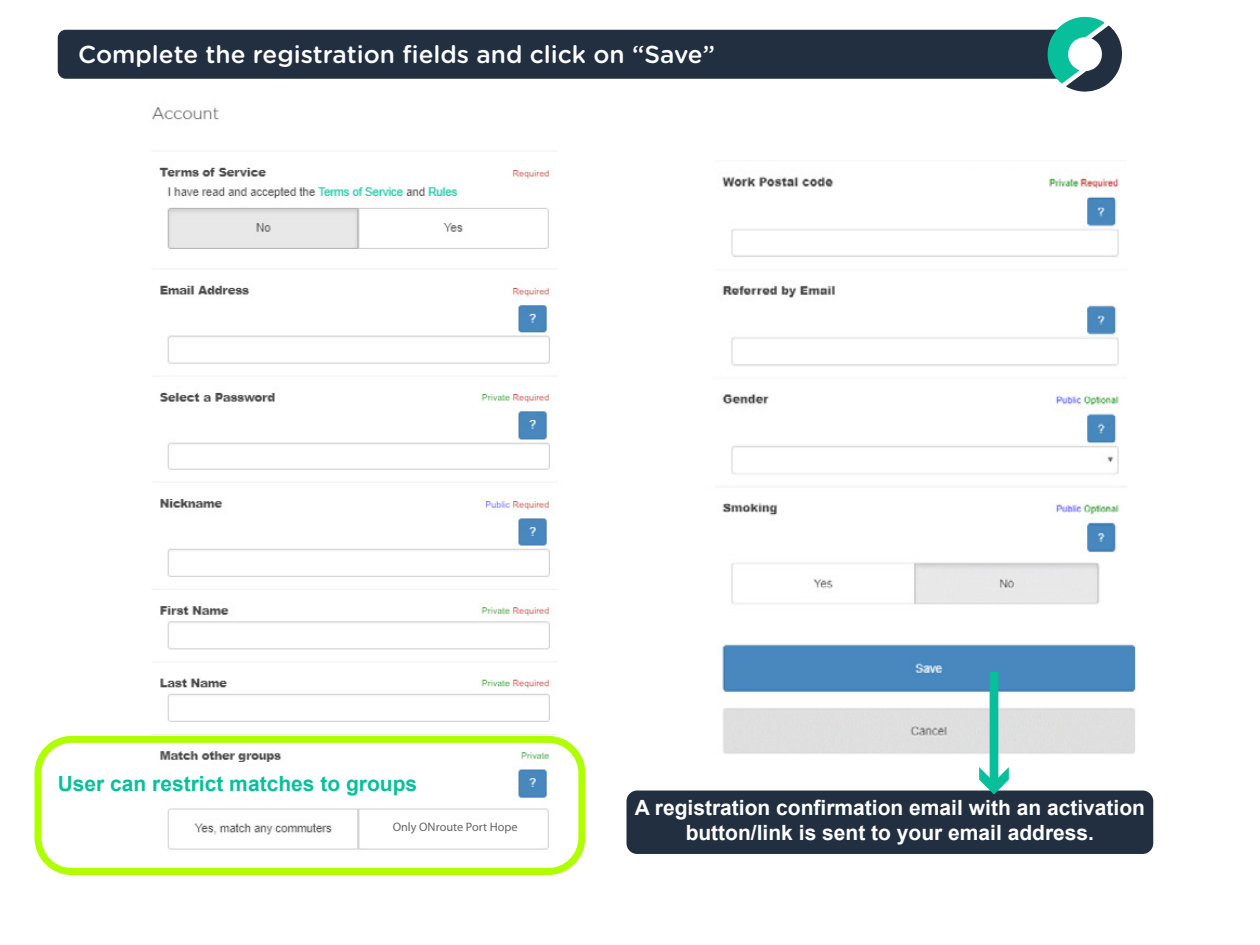
<style>
.page{position:relative;width:1260px;height:945px;background:#fff}
.page>*{position:absolute;margin:0;border:0;box-sizing:border-box;transform-origin:0 0}
.t1{font:500 24.5px "Gotham Rounded";color:#fff}
.t2{font:700 21px/25.2px "Arial";color:#fff;text-align:center}
.t3{font:700 21px "Arial";color:#08bf9c}
.t4{font:12.25px "Myriad Pro";color:#666}
</style>
<div class="page">
<div style="left:627px;top:791px;width:526px;height:63px;background:#212f40;border-radius:11px"></div>
<div style="left:58px;top:30px;width:1009px;height:49px;background:#212f40;border-radius:8px"></div>
<svg style="left:1047px;top:16px;width:75px;height:76px"></svg>
<img style="left:721px;top:176px;width:415px;height:591px">
<img style="left:107px;top:107px;width:457px;height:760px">
<div style="left:34px;top:736px;width:551px;height:139px;border:7px solid #afff00;border-radius:34px"></div>
<div style="left:990px;top:672px;width:8px;height:112px;background:#08bf9c"></div>
<svg style="left:979px;top:767px;width:30px;height:28px"></svg>
<div style="left:377px;top:820px;width:157px;height:16px;background:#fff"></div>
<p class="t1" style="left:78px;top:37px;width:638px">Complete the registration fields and click on “Save”</p>
<p class="t3" style="left:58px;top:769px;width:361px">User can restrict matches to groups</p>
<p class="t4" style="left:393px;top:820px;width:126px">Only ONroute Port Hope</p>
<p class="t2" style="left:635px;top:796px;width:512px">A registration confirmation email with an activation button/link is sent to your email address.</p>
</div>
